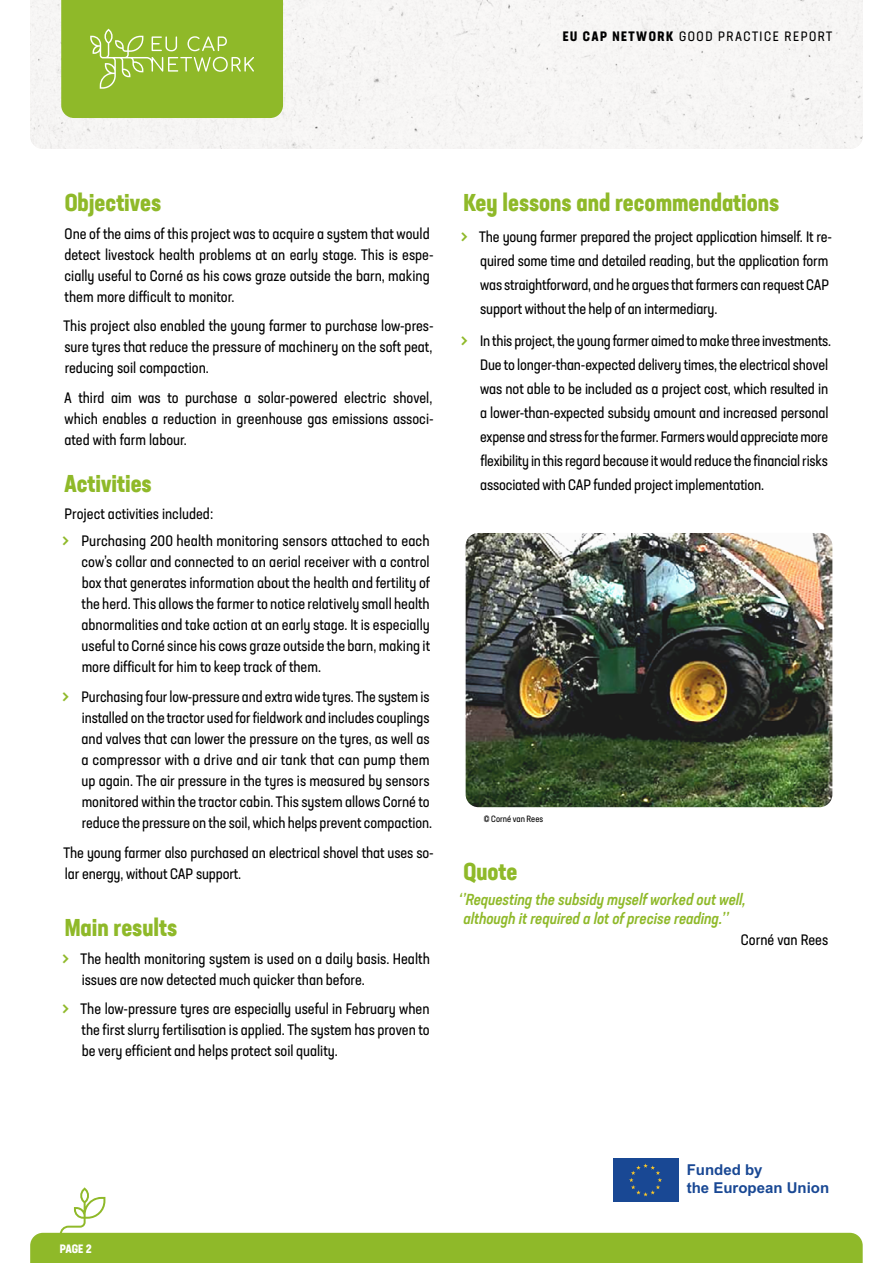
<style>
.page{position:relative;width:893px;height:1263px;background:#fff}
.page>*{position:absolute;margin:0;border:0;box-sizing:border-box;transform-origin:0 0}
.t1{font:700 condensed 24px "Neusa Next Std";color:#8fb929}
.t2{font:italic 500 condensed 15.75px/18.9px "Neusa Next Std";color:#8fb929}
.t3{font:condensed 15px/21px "Neusa Next Std";letter-spacing:-.005em;color:#000}
.t4{font:700 15px/18px "Arial";color:#194894}
.t5{font:condensed 13.5px "Neusa Next Std";letter-spacing:.11em;color:#000}
.t6{font:700 condensed 12px "Neusa Next Std";color:#fff}
.t7{font:condensed 9px "Neusa Next Std";color:#000}
.s1{font-weight:700}
.s2{font-size:22.5px;color:#8fb929}
</style>
<div class="page">
<div style="left:30px;top:0;width:833px;height:149px;background:#f7f6f5"></div>
<svg style="left:61px;top:0;width:222px;height:118px;background:#94bc34"></svg>
<img style="left:466px;top:533px;width:366px;height:274px">
<div style="left:612px;top:1157px;width:68px;height:46px;background:#194894"></div>
<svg style="left:30px;top:1163px;width:833px;height:100px"></svg>
<p class="t5" style="left:563px;top:27px;width:271px"><span class="s1">EU CAP NETWORK</span> GOOD PRACTICE REPORT</p>
<h1 class="t1" style="left:65px;top:187px;width:98px">Objectives</h1>
<p class="t3" style="left:64px;top:223px;width:371px">One of the aims of this project was to acquire a system that would detect livestock health problems at an early stage. This is espe&shy;cially useful to Corné as his cows graze outside the barn, making them more difficult to monitor.</p>
<p class="t3" style="left:64px;top:315px;width:372px;text-align:justify">This project also enabled the young farmer to purchase low-pres&shy;sure tyres that reduce the pressure of machinery on the soft peat, reducing soil compaction.</p>
<p class="t3" style="left:64px;top:387px;width:371px;text-align:justify">A third aim was to purchase a solar-powered electric shovel, which enables a reduction in greenhouse gas emissions associ&shy;ated with farm labour.</p>
<h1 class="t1" style="left:64px;top:468px;width:89px">Activities</h1>
<p class="t3" style="left:62px;top:500px;width:369px;line-height:27.5px">Project activities included:<br><span class="s2">&gt;</span> Purchasing 200 health monitoring sensors attached to each</p>
<p class="t3" style="left:81px;top:551px;width:350px;text-align:justify">cow’s collar and connected to an aerial receiver with a control box that generates information about the health and fertility of the herd. This allows the farmer to notice relatively small health abnormalities and take action at an early stage. It is especially useful to Corné since his cows graze outside the barn, making it more difficult for him to keep track of them.</p>
<p class="t3" style="left:81px;top:686px;width:352px;text-indent:-20px"><span class="s2">&gt;</span> Purchasing four low-pressure and extra wide tyres. The system is installed on the tractor used for fieldwork and includes couplings and valves that can lower the pressure on the tyres, as well as a compressor with a drive and air tank that can pump them up again. The air pressure in the tyres is measured by sensors monitored within the tractor cabin. This system allows Corné to reduce the pressure on the soil, which helps prevent compaction.</p>
<p class="t3" style="left:64px;top:841px;width:372px">The young farmer also purchased an electrical shovel that uses so&shy;lar energy, without CAP support.</p>
<h1 class="t1" style="left:65px;top:912px;width:114px">Main results</h1>
<p class="t3" style="left:82px;top:947px;width:350px;text-indent:-20px"><span class="s2">&gt;</span> The health monitoring system is used on a daily basis. Health issues are now detected much quicker than before.</p>
<p class="t3" style="left:82px;top:998px;width:350px;text-align:justify;text-indent:-20px"><span class="s2">&gt;</span> The low-pressure tyres are especially useful in February when the first slurry fertilisation is applied. The system has proven to be very efficient and helps protect soil quality.</p>
<h1 class="t1" style="left:463px;top:187px;width:317px">Key lessons and recommendations</h1>
<p class="t3" style="left:480px;top:224px;width:353px;line-height:24px;text-indent:-20px"><span class="s2">&gt;</span> The young farmer prepared the project application himself. It re&shy;quired some time and detailed reading, but the application form was straightforward, and he argues that farmers can request CAP support without the help of an intermediary.</p>
<p class="t3" style="left:480px;top:329px;width:352px;line-height:24px;text-indent:-20px"><span class="s2">&gt;</span> In this project, the young farmer aimed to make three investments.<br>Due to longer-than-expected delivery times, the electrical shovel was not able to be included as a project cost, which resulted in a lower-than-expected subsidy amount and increased personal expense and stress for the farmer. Farmers would appreciate more flexibility in this regard because it would reduce the financial risks associated with CAP funded project implementation.</p>
<p class="t7" style="left:484px;top:813px;width:61px">© Corné van Rees</p>
<h1 class="t1" style="left:463px;top:856px;width:56px">Quote</h1>
<p class="t2" style="left:463px;top:890px;width:284px;text-indent:-5px">‘’Requesting the subsidy myself worked out well, although it required a lot of precise reading.’’</p>
<p class="t3" style="left:741px;top:929px;width:89px">Corné van Rees</p>
<p class="t6" style="left:60px;top:1241px;width:33px">PAGE 2</p>
<p class="t4" style="left:687px;top:1161px;width:144px">Funded by<br>the European Union</p>
</div>
